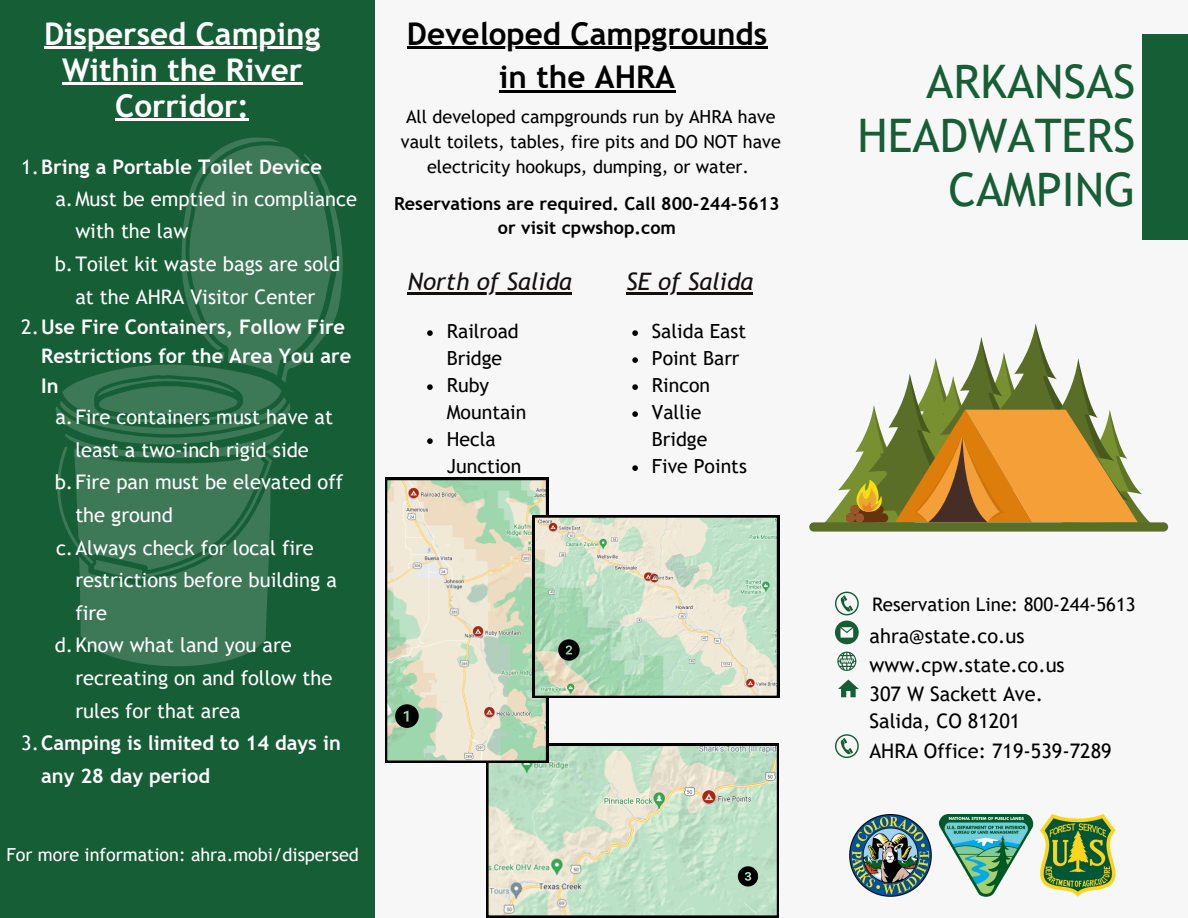
<style>
.page{position:relative;width:1188px;height:918px;background:#f8f7f7}
.page>*{position:absolute;margin:0;border:0;box-sizing:border-box;transform-origin:0 0}
.t1{font:46.2px/54px "Trebuchet MS";color:#165e36;text-align:right}
.t2{font:700 31.35px/36px "Trebuchet MS";color:#fff;text-align:center}
.t3{font:700 31.35px/43.8px "Trebuchet MS";color:#000;text-align:center}
.t4{font:italic 24px "Trebuchet MS";color:#131010}
.t5{font:20.1px/32.7px "Trebuchet MS";color:#fff}
.t6{font:700 20.1px/29.2px "Trebuchet MS";color:#fff}
.t7{font:20.1px "Trebuchet MS";color:#000}
.t8{font:19.5px/27px "Trebuchet MS";color:#000}
.t9{font:18.75px "Trebuchet MS";color:#000}
.t10{font:18px/24.8px "Trebuchet MS";color:#000;text-align:center}
.t11{font:700 18px/24.8px "Trebuchet MS";color:#000;text-align:center}
.t12{font:18px "Trebuchet MS";color:#fff}
.s1{font-weight:400}
</style>
<div class="page">
<div style="left:1142px;top:34px;width:46px;height:205px;background:#165e36"></div>
<svg style="left:825px;top:324px;width:325px;height:198px"></svg>
<div style="left:809px;top:522px;width:359px;height:10px;background:#5b6e27;border-radius:5px"></div>
<svg style="left:835px;top:734px;width:24px;height:24px"></svg>
<svg style="left:835px;top:621px;width:24px;height:23px"></svg>
<svg style="left:838px;top:680px;width:21px;height:17px"></svg>
<svg style="left:837px;top:652px;width:19px;height:19px"></svg>
<svg style="left:835px;top:592px;width:24px;height:23px"></svg>
<img style="left:850px;top:815px;width:265px;height:82px">
<hr style="left:408px;top:293px;width:164px;height:2px;background:#131010">
<svg style="left:427px;top:330px;width:6px;height:6px"></svg>
<svg style="left:427px;top:384px;width:6px;height:6px"></svg>
<svg style="left:427px;top:438px;width:6px;height:6px"></svg>
<div style="left:0;top:0;width:375px;height:918px;background:#165e36"></div>
<svg style="left:56px;top:137px;width:287px;height:530px"></svg>
<svg style="left:486px;top:744px;width:293px;height:174px;background:#c0d6be"></svg>
<svg style="left:385px;top:478px;width:163px;height:285px;background:#cad3ba"></svg>
<svg style="left:533px;top:515px;width:246px;height:183px;background:#c1d5bd"></svg>
<svg style="left:395px;top:704px;width:24px;height:24px"></svg>
<svg style="left:558px;top:639px;width:22px;height:22px"></svg>
<svg style="left:738px;top:866px;width:20px;height:21px"></svg>
<hr style="left:407px;top:47px;width:360px;height:2px;background:#000">
<hr style="left:499px;top:91px;width:176px;height:2px;background:#000">
<hr style="left:626px;top:293px;width:127px;height:2px;background:#131010">
<svg style="left:632px;top:330px;width:6px;height:6px"></svg>
<svg style="left:632px;top:357px;width:6px;height:6px"></svg>
<svg style="left:632px;top:384px;width:6px;height:6px"></svg>
<svg style="left:632px;top:411px;width:6px;height:6px"></svg>
<svg style="left:632px;top:465px;width:6px;height:6px"></svg>
<hr style="left:44px;top:47px;width:276px;height:2px;background:#fff">
<hr style="left:62px;top:83px;width:240px;height:2px;background:#fff">
<hr style="left:115px;top:119px;width:134px;height:2px;background:#fff">
<p class="t2" style="left:44px;top:15px;width:278px">Dispersed Camping<br>Within the River<br>Corridor:</p>
<p class="t6" style="left:21px;top:152px;width:302px"><span class="s1">1.</span>Bring a Portable Toilet Device</p>
<p class="t5" style="left:75px;top:182px;width:283px;text-indent:-20px">a.Must be emptied in compliance with the law</p>
<p class="t5" style="left:55px;top:247px;width:287px;text-align:center">b.Toilet kit waste bags are sold at the AHRA Visitor Center</p>
<p class="t6" style="left:41px;top:312px;width:312px;text-indent:-20px"><span class="s1">2.</span>Use Fire Containers, Follow Fire<br>Restrictions for the Area You are<br>In</p>
<p class="t5" style="left:55px;top:400px;width:279px;text-align:center">a.Fire containers must have at least a two-inch rigid side</p>
<p class="t5" style="left:75px;top:466px;width:269px;text-indent:-21px">b.Fire pan must be elevated off the ground</p>
<p class="t5" style="left:75px;top:531px;width:263px;text-indent:-19px">c.Always check for local fire restrictions before building a fire</p>
<p class="t5" style="left:75px;top:629px;width:259px;text-indent:-21px">d.Know what land you are recreating on and follow the rules for that area</p>
<p class="t6" style="left:41px;top:727px;width:301px;line-height:32.7px;text-indent:-20px"><span class="s1">3.</span>Camping is limited to 14 days in any 28 day period</p>
<p class="t12" style="left:6px;top:844px;width:354px">For more information: ahra.mobi/dispersed</p>
<p class="t3" style="left:407px;top:11px;width:362px">Developed Campgrounds in the AHRA</p>
<p class="t10" style="left:401px;top:104px;width:381px">All developed campgrounds run by AHRA have vault toilets, tables, fire pits and DO NOT have electricity hookups, dumping, or water.</p>
<p class="t11" style="left:394px;top:191px;width:387px">Reservations are required. Call 800-244-5613 or visit cpwshop.com</p>
<p class="t4" style="left:408px;top:268px;width:166px">North of Salida</p>
<p class="t8" style="left:447px;top:318px;width:74px">Railroad<br>Bridge</p>
<p class="t8" style="left:447px;top:372px;width:81px">Ruby<br>Mountain</p>
<p class="t8" style="left:447px;top:426px;width:76px">Hecla<br>Junction</p>
<p class="t4" style="left:626px;top:268px;width:128px">SE of Salida</p>
<p class="t8" style="left:652px;top:318px;width:96px">Salida East</p>
<p class="t8" style="left:652px;top:345px;width:89px">Point Barr</p>
<p class="t8" style="left:652px;top:372px;width:60px">Rincon</p>
<p class="t8" style="left:652px;top:399px;width:57px">Vallie<br>Bridge</p>
<p class="t8" style="left:652px;top:453px;width:96px">Five Points</p>
<p class="t1" style="left:857px;top:55px;width:280px">ARKANSAS<br>HEADWATERS<br>CAMPING</p>
<p class="t9" style="left:872px;top:593px;width:265px">Reservation Line: 800-244-5613</p>
<p class="t7" style="left:870px;top:625px;width:157px">ahra@state.co.us</p>
<p class="t7" style="left:870px;top:653px;width:197px">www.cpw.state.co.us</p>
<p class="t7" style="left:870px;top:682px;width:175px">307 W Sackett Ave.</p>
<p class="t7" style="left:870px;top:709px;width:152px">Salida, CO 81201</p>
<p class="t7" style="left:869px;top:739px;width:244px">AHRA Office: 719-539-7289</p>
</div>
